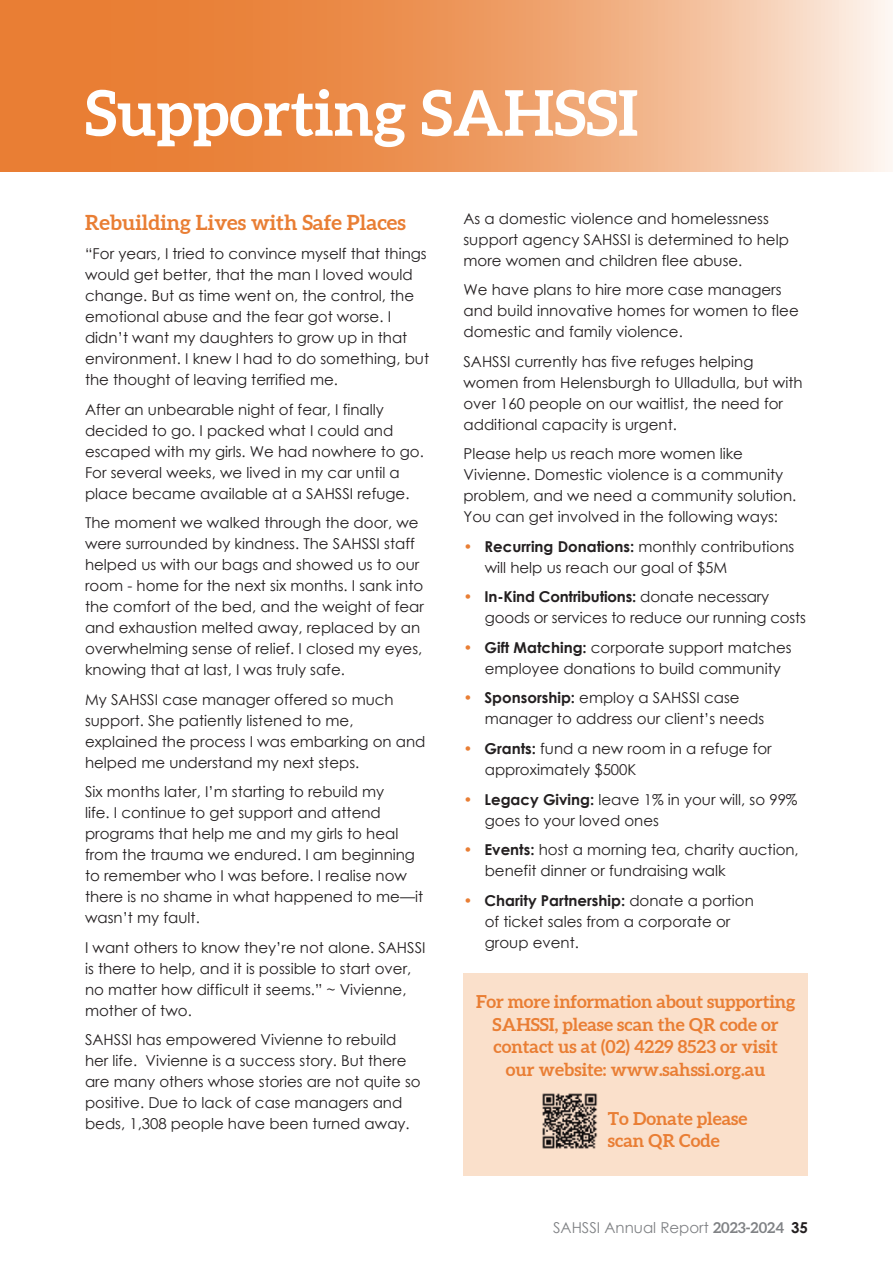
<style>
.page{position:relative;width:893px;height:1263px;background:#fff}
.page>*{position:absolute;margin:0;border:0;box-sizing:border-box;transform-origin:0 0}
.t1{font:700 63px "Aleo";color:#fff}
.t2{font:700 21px "Aleo";color:#e97e34}
.t3{font:700 18px/22.5px "Aleo";color:#e97e34;text-align:center}
.t4{font:15px/21px "Century Gothic";color:#231f20}
.t5{font:15px "Century Gothic";color:#808285}
.s1{color:#e97e34}
.s2{font-weight:700}
.s3{font-family:"Aleo";font-weight:700}
.s4{font-weight:700;color:#231f20}
</style>
<div class="page">
<div style="left:463px;top:974px;width:345px;height:202px;background:#fae0cb"></div>
<svg style="left:0;top:0;width:892px;height:171px"></svg>
<img style="left:542px;top:1093px;width:56px;height:56px">
<h1 class="t1" style="left:85px;top:74px;width:555px">Supporting SAHSSI</h1>
<h2 class="t2" style="left:85px;top:209px;width:322px">Rebuilding Lives with Safe Places</h2>
<p class="t4" style="left:85px;top:243px;width:346px">“For years, I tried to convince myself that things would get better, that the man I loved would change. But as time went on, the control, the emotional abuse and the fear got worse. I didn’t want my daughters to grow up in that environment. I knew I had to do something, but the thought of leaving terrified me.</p>
<p class="t4" style="left:85px;top:398px;width:340px">After an unbearable night of fear, I finally decided to go. I packed what I could and escaped with my girls. We had nowhere to go.<br>For several weeks, we lived in my car until a place became available at a SAHSSI refuge.</p>
<p class="t4" style="left:85px;top:512px;width:341px">The moment we walked through the door, we were surrounded by kindness. The SAHSSI staff helped us with our bags and showed us to our room - home for the next six months. I sank into the comfort of the bed, and the weight of fear and exhaustion melted away, replaced by an overwhelming sense of relief. I closed my eyes, knowing that at last, I was truly safe.</p>
<p class="t4" style="left:85px;top:688px;width:342px">My SAHSSI case manager offered so much support. She patiently listened to me, explained the process I was embarking on and helped me understand my next steps.</p>
<p class="t4" style="left:85px;top:781px;width:340px">Six months later, I’m starting to rebuild my<br>life. I continue to get support and attend programs that help me and my girls to heal from the trauma we endured. I am beginning to remember who I was before. I realise now there is no shame in what happened to me—it wasn’t my fault.</p>
<p class="t4" style="left:85px;top:936px;width:342px">I want others to know they’re not alone. SAHSSI is there to help, and it is possible to start over, no matter how difficult it seems.” ~ Vivienne, mother of two.</p>
<p class="t4" style="left:85px;top:1029px;width:337px">SAHSSI has empowered Vivienne to rebuild her life. Vivienne is a success story. But there are many others whose stories are not quite so positive. Due to lack of case managers and beds, 1,308 people have been turned away.</p>
<p class="t4" style="left:463px;top:208px;width:327px">As a domestic violence and homelessness support agency SAHSSI is determined to help more women and children flee abuse.</p>
<p class="t4" style="left:463px;top:279px;width:337px">We have plans to hire more case managers and build innovative homes for women to flee domestic and family violence.</p>
<p class="t4" style="left:463px;top:351px;width:341px">SAHSSI currently has five refuges helping women from Helensburgh to Ulladulla, but with over 160 people on our waitlist, the need for additional capacity is urgent.</p>
<p class="t4" style="left:463px;top:443px;width:334px">Please help us reach more women like Vivienne. Domestic violence is a community problem, and we need a community solution.<br>You can get involved in the following ways:</p>
<p class="t4" style="left:485px;top:536px;width:311px;text-indent:-21px"><span class="s1">•</span> <span class="s2">Recurring Donations:</span> monthly contributions will help us reach our goal of $5M</p>
<p class="t4" style="left:485px;top:586px;width:323px;text-indent:-21px"><span class="s1">•</span> <span class="s2">In-Kind Contributions:</span> donate necessary goods or services to reduce our running costs</p>
<p class="t4" style="left:485px;top:637px;width:308px;text-indent:-21px"><span class="s1">•</span> <span class="s2">Gift Matching:</span> corporate support matches employee donations to build community</p>
<p class="t4" style="left:485px;top:687px;width:281px;text-indent:-21px"><span class="s1">•</span> <span class="s2">Sponsorship:</span> employ a SAHSSI case manager to address our client’s needs</p>
<p class="t4" style="left:485px;top:738px;width:289px;text-indent:-21px"><span class="s1">•</span> <span class="s2">Grants:</span> fund a new room in a refuge for approximately $500K</p>
<p class="t4" style="left:485px;top:788px;width:314px;text-indent:-21px"><span class="s1">•</span> <span class="s2">Legacy Giving:</span> leave 1% in your will, so 99% goes to your loved ones</p>
<p class="t4" style="left:485px;top:839px;width:316px;text-indent:-21px"><span class="s1">•</span> <span class="s2">Events:</span> host a morning tea, charity auction, benefit dinner or fundraising walk</p>
<p class="t4" style="left:485px;top:889px;width:271px;text-indent:-21px"><span class="s1">•</span> <span class="s2">Charity Partnership:</span> donate a portion of ticket sales from a corporate or group event.</p>
<p class="t3" style="left:476px;top:991px;width:321px">For more information about supporting SAHSSI, please scan the QR code or contact us at (02) 4229 8523 or visit<br>our website: www.sahssi.org.au</p>
<p class="t3" style="left:608px;top:1108px;width:141px;text-align:left">To Donate please scan QR Code</p>
<p class="t5" style="left:553px;top:1218px;width:256px">SAHSSI Annual Report <span class="s3">2023-2024</span> <span class="s4">35</span></p>
</div>
